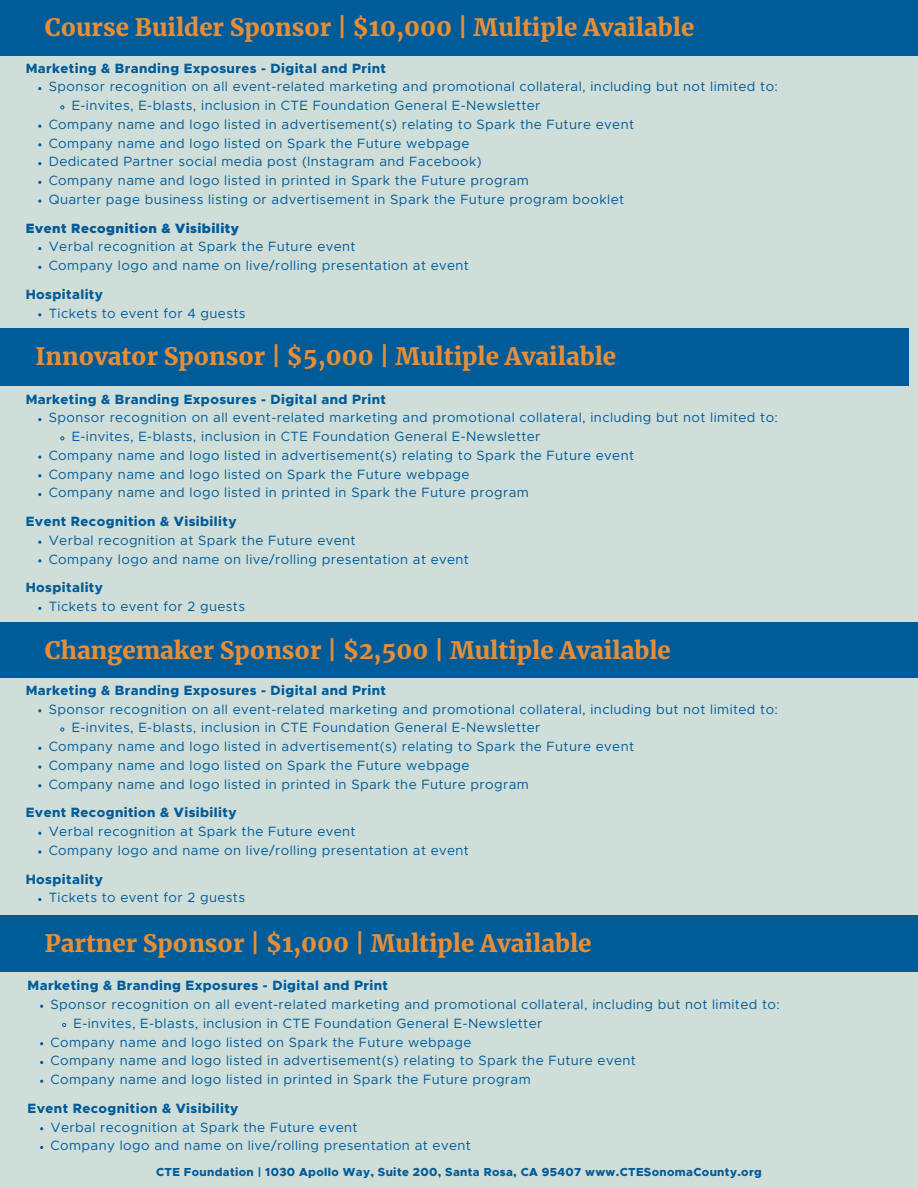
<style>
.page{position:relative;width:918px;height:1188px;background:#cfded9}
.page>*{position:absolute;margin:0;border:0;box-sizing:border-box;transform-origin:0 0}
.t1{font:900 24px "Merriweather";color:#e68e37}
.t2{font:13.5px "Metropolis";letter-spacing:.03em;color:#005b99}
.t3{font:800 13.5px "Metropolis";letter-spacing:.03em;color:#005b99}
.t4{font:900 13.5px "Metropolis";letter-spacing:.03em;color:#005b99}
.t5{font:800 11.7px "Metropolis";letter-spacing:.03em;color:#005b99}
</style>
<div class="page">
<svg style="left:60px;top:105px;width:5px;height:5px"></svg>
<div style="left:0;top:0;width:918px;height:56px;background:#005b99"></div>
<div style="left:0;top:328px;width:909px;height:58px;background:#005b99"></div>
<svg style="left:60px;top:436px;width:5px;height:5px"></svg>
<div style="left:0;top:623px;width:918px;height:55px;background:#005b99"></div>
<svg style="left:60px;top:727px;width:5px;height:5px"></svg>
<svg style="left:38px;top:765px;width:3px;height:4px"></svg>
<svg style="left:38px;top:850px;width:3px;height:4px"></svg>
<div style="left:0;top:915px;width:918px;height:56px;background:#005b99"></div>
<svg style="left:62px;top:1023px;width:5px;height:4px"></svg>
<p class="t1" style="left:45px;top:13px;width:651px">Course Builder Sponsor | $10,000 | Multiple Available</p>
<h1 class="t3" style="left:26px;top:62px;width:362px">Marketing &amp; Branding Exposures - Digital and Print</h1>
<h2 class="t2" style="left:49px;top:81px;width:731px">Sponsor recognition on all event-related marketing and promotional collateral, including but not limited to:</h2>
<p class="t2" style="left:72px;top:99px;width:470px">E-invites, E-blasts, inclusion in CTE Foundation General E-Newsletter</p>
<p class="t2" style="left:49px;top:118px;width:587px">Company name and logo listed in advertisement(s) relating to Spark the Future event</p>
<p class="t2" style="left:49px;top:137px;width:422px">Company name and logo listed on Spark the Future webpage</p>
<p class="t2" style="left:49px;top:156px;width:434px">Dedicated Partner social media post (Instagram and Facebook)</p>
<p class="t2" style="left:49px;top:174px;width:482px">Company name and logo listed in printed in Spark the Future program</p>
<p class="t2" style="left:49px;top:193px;width:577px">Quarter page business listing or advertisement in Spark the Future program booklet</p>
<p class="t4" style="left:26px;top:222px;width:215px">Event Recognition &amp; Visibility</p>
<h2 class="t2" style="left:49px;top:241px;width:308px">Verbal recognition at Spark the Future event</h2>
<p class="t2" style="left:49px;top:259px;width:422px">Company logo and name on live/rolling presentation at event</p>
<p class="t3" style="left:26px;top:288px;width:79px">Hospitality</p>
<h2 class="t2" style="left:49px;top:307px;width:198px">Tickets to event for 4 guests</h2>
<h1 class="t1" style="left:36px;top:342px;width:582px">Innovator Sponsor | $5,000 | Multiple Available</h1>
<h2 class="t3" style="left:26px;top:393px;width:362px">Marketing &amp; Branding Exposures - Digital and Print</h2>
<p class="t2" style="left:49px;top:412px;width:731px">Sponsor recognition on all event-related marketing and promotional collateral, including but not limited to:</p>
<p class="t2" style="left:72px;top:430px;width:470px">E-invites, E-blasts, inclusion in CTE Foundation General E-Newsletter</p>
<p class="t2" style="left:49px;top:449px;width:587px">Company name and logo listed in advertisement(s) relating to Spark the Future event</p>
<p class="t2" style="left:49px;top:468px;width:422px">Company name and logo listed on Spark the Future webpage</p>
<p class="t2" style="left:49px;top:487px;width:482px">Company name and logo listed in printed in Spark the Future program</p>
<h2 class="t3" style="left:26px;top:515px;width:212px">Event Recognition &amp; Visibility</h2>
<p class="t2" style="left:49px;top:534px;width:308px">Verbal recognition at Spark the Future event</p>
<p class="t2" style="left:49px;top:553px;width:422px">Company logo and name on live/rolling presentation at event</p>
<h2 class="t3" style="left:26px;top:582px;width:79px">Hospitality</h2>
<p class="t2" style="left:49px;top:600px;width:198px">Tickets to event for 2 guests</p>
<h1 class="t1" style="left:45px;top:636px;width:628px">Changemaker Sponsor | $2,500 | Multiple Available</h1>
<h2 class="t3" style="left:26px;top:684px;width:362px">Marketing &amp; Branding Exposures - Digital and Print</h2>
<p class="t2" style="left:49px;top:703px;width:731px">Sponsor recognition on all event-related marketing and promotional collateral, including but not limited to:</p>
<p class="t2" style="left:72px;top:722px;width:470px">E-invites, E-blasts, inclusion in CTE Foundation General E-Newsletter</p>
<p class="t2" style="left:49px;top:740px;width:587px">Company name and logo listed in advertisement(s) relating to Spark the Future event</p>
<p class="t2" style="left:49px;top:759px;width:422px">Company name and logo listed on Spark the Future webpage</p>
<p class="t2" style="left:49px;top:778px;width:482px">Company name and logo listed in printed in Spark the Future program</p>
<h2 class="t3" style="left:26px;top:807px;width:212px">Event Recognition &amp; Visibility</h2>
<p class="t2" style="left:49px;top:825px;width:308px">Verbal recognition at Spark the Future event</p>
<p class="t2" style="left:49px;top:844px;width:422px">Company logo and name on live/rolling presentation at event</p>
<h2 class="t3" style="left:26px;top:873px;width:79px">Hospitality</h2>
<p class="t2" style="left:49px;top:892px;width:198px">Tickets to event for 2 guests</p>
<h1 class="t1" style="left:45px;top:928px;width:548px">Partner Sponsor | $1,000 | Multiple Available</h1>
<h2 class="t3" style="left:28px;top:980px;width:362px">Marketing &amp; Branding Exposures - Digital and Print</h2>
<p class="t2" style="left:51px;top:998px;width:731px">Sponsor recognition on all event-related marketing and promotional collateral, including but not limited to:</p>
<p class="t2" style="left:74px;top:1017px;width:470px">E-invites, E-blasts, inclusion in CTE Foundation General E-Newsletter</p>
<p class="t2" style="left:51px;top:1036px;width:422px">Company name and logo listed on Spark the Future webpage</p>
<p class="t2" style="left:51px;top:1055px;width:587px">Company name and logo listed in advertisement(s) relating to Spark the Future event</p>
<p class="t2" style="left:51px;top:1073px;width:482px">Company name and logo listed in printed in Spark the Future program</p>
<h2 class="t3" style="left:28px;top:1102px;width:212px">Event Recognition &amp; Visibility</h2>
<p class="t2" style="left:51px;top:1121px;width:308px">Verbal recognition at Spark the Future event</p>
<p class="t2" style="left:51px;top:1140px;width:422px">Company logo and name on live/rolling presentation at event</p>
<p class="t5" style="left:156px;top:1167px;width:607px">CTE Foundation | 1030 Apollo Way, Suite 200, Santa Rosa, CA 95407 www.CTESonomaCounty.org</p>
</div>
